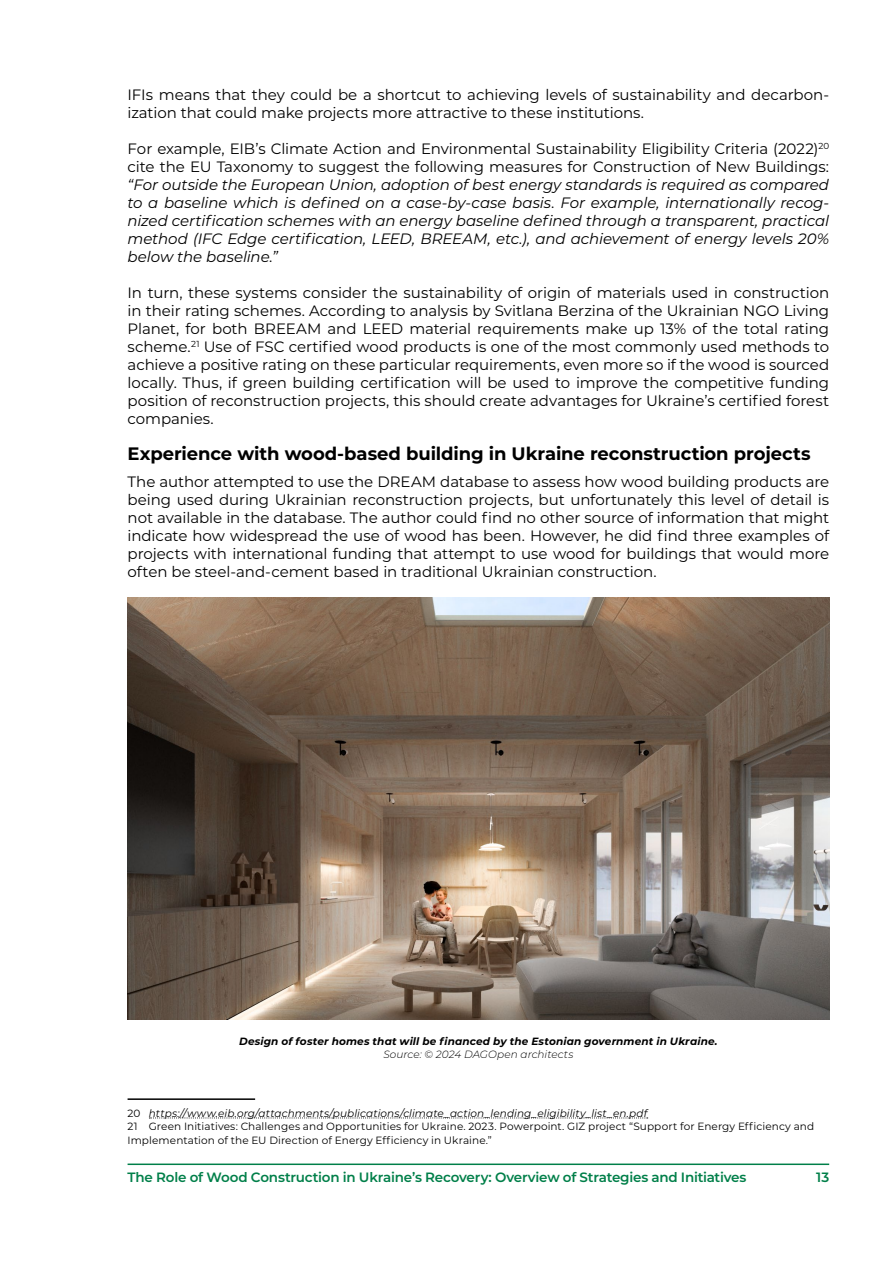
<style>
.page{position:relative;width:893px;height:1263px;background:#fff}
.page>*{position:absolute;margin:0;border:0;box-sizing:border-box;transform-origin:0 0}
.t1{font:700 18px "Montserrat";letter-spacing:-.005em;color:#000}
.t2{font:15px/18px "Montserrat";letter-spacing:-.005em;color:#000}
.t3{font:italic 15px/18px "Montserrat";letter-spacing:-.005em;color:#000;text-align:justify}
.t4{font:600 13.5px "Montserrat";letter-spacing:-.015em;color:#007f49}
.t5{font:10.5px/13.5px "Montserrat";letter-spacing:.01em;color:#000}
.t6{font:italic 700 10.5px "Montserrat";letter-spacing:.015em;color:#000}
.t7{font:italic 300 10.5px "Montserrat";letter-spacing:.005em;color:#000}
.s1{font-style:italic}
</style>
<div class="page">
<hr style="left:128px;top:1163px;width:701px;height:2px;background:#007f49">
<img style="left:128px;top:598px;width:701px;height:422px">
<hr style="left:128px;top:1098px;width:127px;height:2px;background:#000">
<svg style="left:149px;top:1117px;width:499px;height:1px"></svg>
<p class="t2" style="left:128px;top:85px;width:703px">IFIs means that they could be a shortcut to achieving levels of sustainability and decarbon&shy;ization that could make projects more attractive to these institutions.</p>
<p class="t2" style="left:128px;top:139px;width:703px">For example, EIB’s Climate Action and Environmental Sustainability Eligibility Criteria (2022)<sup>20 </sup>cite the EU Taxonomy to suggest the following measures for Construction of New Buildings:</p>
<p class="t3" style="left:128px;top:175px;width:703px">“For outside the European Union, adoption of best energy standards is required as compared to a baseline which is defined on a case-by-case basis. For example, internationally recog&shy;nized certification schemes with an energy baseline defined through a transparent, practical method (IFC Edge certification, LEED, BREEAM, etc.), and achievement of energy levels 20% below the baseline.”</p>
<p class="t2" style="left:128px;top:283px;width:703px;text-align:justify">In turn, these systems consider the sustainability of origin of materials used in construction in their rating schemes. According to analysis by Svitlana Berzina of the Ukrainian NGO Living Planet, for both BREEAM and LEED material requirements make up 13% of the total rating scheme. <sup>21</sup> Use of FSC certified wood products is one of the most commonly used methods to achieve a positive rating on these particular requirements, even more so if the wood is sourced locally. Thus, if green building certification will be used to improve the competitive funding position of reconstruction projects, this should create advantages for Ukraine’s certified forest companies.</p>
<p class="t1" style="left:128px;top:440px;width:685px">Experience with wood-based building in Ukraine reconstruction projects</p>
<p class="t2" style="left:128px;top:472px;width:703px;text-align:justify">The author attempted to use the DREAM database to assess how wood building products are being used during Ukrainian reconstruction projects, but unfortunately this level of detail is not available in the database. The author could find no other source of information that might indicate how widespread the use of wood has been. However, he did find three examples of projects with international funding that attempt to use wood for buildings that would more often be steel-and-cement based in traditional Ukrainian construction.</p>
<p class="t6" style="left:239px;top:1034px;width:480px">Design of foster homes that will be financed by the Estonian government in Ukraine.</p>
<p class="t7" style="left:383px;top:1047px;width:191px">Source: © 2024 DAGOpen architects</p>
<p class="t5" style="left:128px;top:1106px;width:688px">20 <span class="s1">https://www.eib.org/attachments/publications/climate_action_lending_eligibility_list_en.pdf<br></span>21 Green Initiatives: Challenges and Opportunities for Ukraine. 2023. Powerpoint. GIZ project “Support for Energy Efficiency and<br>Implementation of the EU Direction of Energy Efficiency in Ukraine.”</p>
<p class="t4" style="left:128px;top:1167px;width:620px">The Role of Wood Construction in Ukraine’s Recovery: Overview of Strategies and Initiatives</p>
<p class="t4" style="left:816px;top:1167px;width:15px">13</p>
</div>
